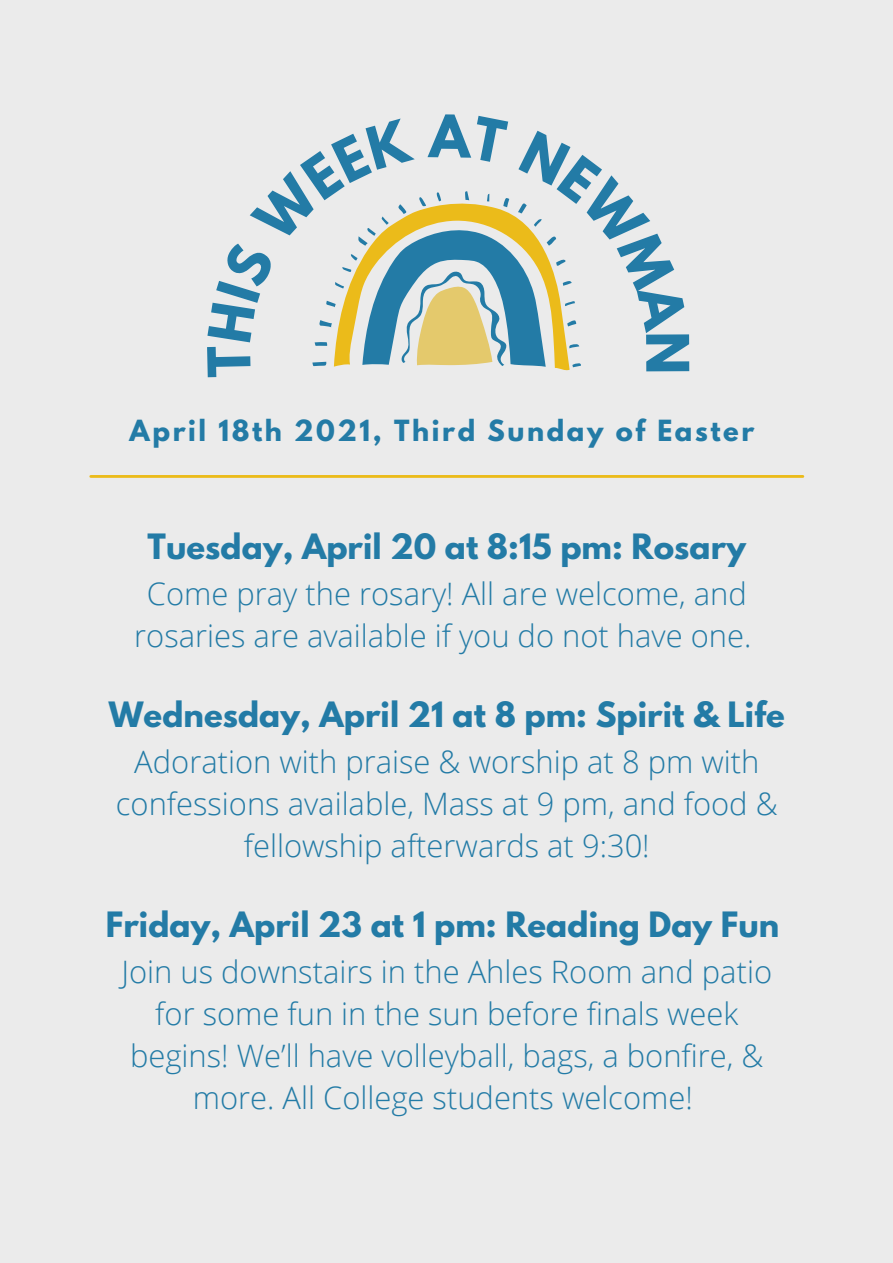
<style>
.page{position:relative;width:893px;height:1263px;background:#ebebeb}
.page>*{position:absolute;margin:0;border:0;box-sizing:border-box;transform-origin:0 0}
.t1{font:700 52.05px "League Spartan";color:#237ba6}
.t2{font:300 30.9px/42.1px "Open Sans";color:#237ba6;text-align:center}
.t3{font:700 30.9px "League Spartan";letter-spacing:.005em;color:#237ba6}
.t4{font:700 25.88px "League Spartan";letter-spacing:.1em;color:#237ba6}
</style>
<div class="page">
<hr style="left:91px;top:475px;width:712px;height:3px;background:#ebbb1a">
<svg style="left:312px;top:191px;width:269px;height:180px"></svg>
<p class="t1" style="left:693px;top:331px;width:45px;rotate:90deg">N</p>
<p class="t4" style="left:130px;top:418px;width:626px">April 18th 2021, Third Sunday of Easter</p>
<p class="t3" style="left:148px;top:531px;width:600px">Tuesday, April 20 at 8:15 pm: Rosary</p>
<p class="t2" style="left:134px;top:571px;width:618px">Come pray the rosary! All are welcome, and rosaries are available if you do not have one.</p>
<p class="t3" style="left:109px;top:699px;width:677px">Wednesday, April 21 at 8 pm: Spirit &amp; Life</p>
<p class="t2" style="left:116px;top:740px;width:663px">Adoration with praise &amp; worship at 8 pm with confessions available, Mass at 9 pm, and food &amp; fellowship afterwards at 9:30!</p>
<p class="t3" style="left:106px;top:909px;width:675px">Friday, April 23 at 1 pm: Reading Day Fun</p>
<p class="t2" style="left:121px;top:950px;width:652px">Join us downstairs in the Ahles Room and patio for some fun in the sun before finals week begins! We’ll have volleyball, bags, a bonfire, &amp; more. All College students welcome!</p>
</div>
